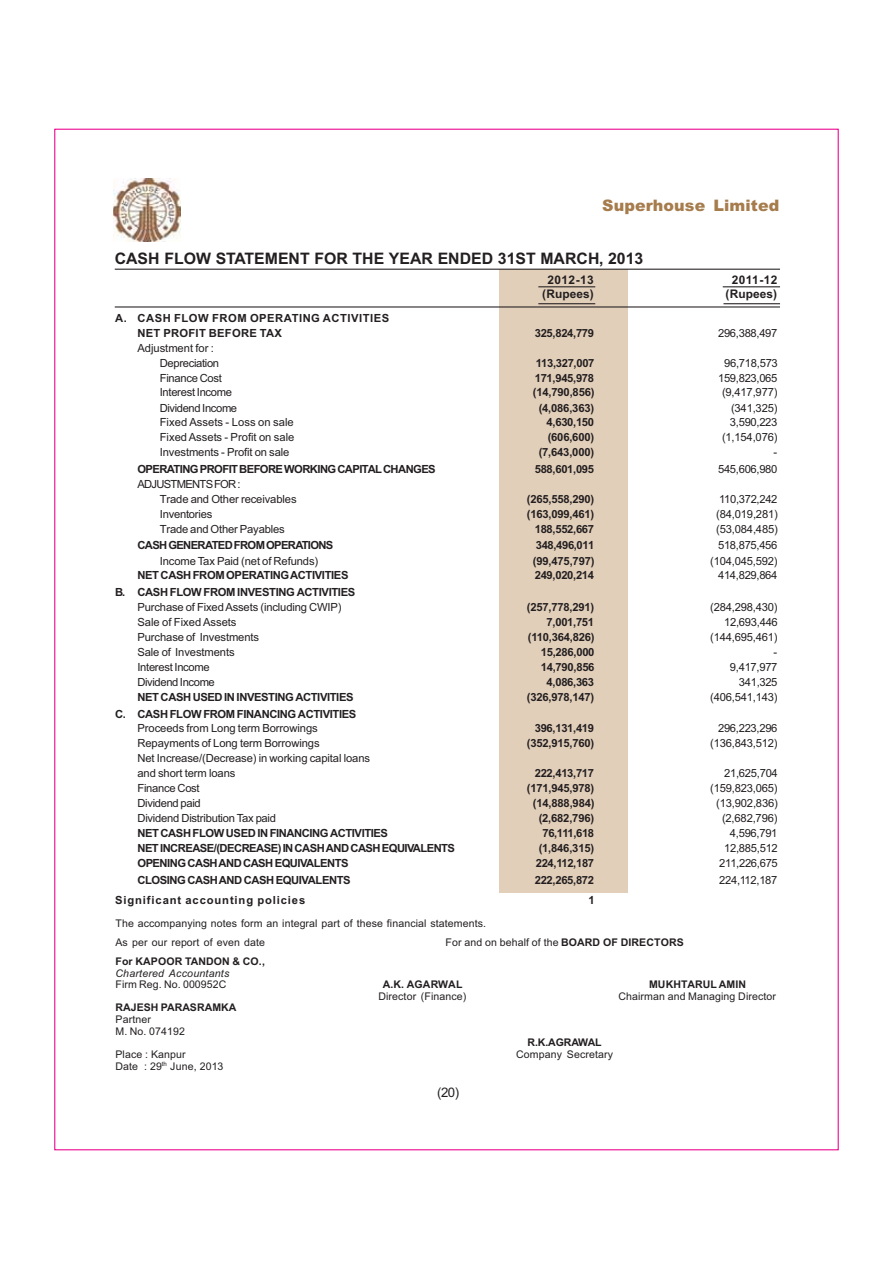
<style>
.page{position:relative;width:893px;height:1263px;background:#fff}
.page>*{position:absolute;margin:0;border:0;box-sizing:border-box;transform-origin:0 0}
.t1{font:700 15.9px "Arial";color:#231f20}
.t2{font:900 15.9px "Arial";letter-spacing:.005em;color:#a67c4d}
.t3{font:13.2px "Arial";color:#231f20}
.t4{font:700 11.85px "Arial";letter-spacing:.01em;color:#231f20}
.t5{font:11.25px/14.7px "Arial";letter-spacing:-.015em;color:#231f20}
.t6{font:700 11.25px "Arial";letter-spacing:-.035em;color:#231f20}
.t7{font:700 11.25px/15.1px "Arial";letter-spacing:.045em;color:#231f20}
.t8{font:700 11.25px "Arial";letter-spacing:.08em;color:#231f20}
.t9{font:11.25px "Arial";letter-spacing:-.035em;color:#231f20}
.t10{font:700 11.25px "Arial";letter-spacing:-.055em;color:#231f20}
.t11{font:10.5px/19px "Arial";letter-spacing:.01em;color:#231f20}
.t12{font:700 10.5px "Arial";letter-spacing:.01em;color:#231f20}
.t13{font:italic 10.5px "Arial";letter-spacing:.02em;color:#231f20}
.t14{font:700 10.5px "Arial";letter-spacing:-.01em;color:#231f20}
.s1{font-weight:700}
</style>
<div class="page">
<img style="left:114px;top:178px;width:67px;height:64px">
<div style="left:499px;top:269px;width:128px;height:624px;background:#e2cfba"></div>
<hr style="left:115px;top:269px;width:665px;height:1px;background:#231f20">
<hr style="left:115px;top:306px;width:665px;height:2px;background:#231f20">
<hr style="left:538px;top:286px;width:57px;height:1px;background:#231f20">
<hr style="left:538px;top:303px;width:57px;height:1px;background:#231f20">
<hr style="left:722px;top:286px;width:58px;height:1px;background:#231f20">
<hr style="left:723px;top:303px;width:57px;height:1px;background:#231f20">
<h1 class="t2" style="left:602px;top:197px;width:179px">Superhouse Limited</h1>
<h1 class="t1" style="left:115px;top:253px;width:530px">CASH FLOW STATEMENT FOR THE YEAR ENDED 31ST MARCH, 2013</h1>
<p class="t4" style="left:547px;top:275px;width:48px">2012-13</p>
<p class="t4" style="left:731px;top:275px;width:47px">2011-12</p>
<p class="t4" style="left:542px;top:290px;width:53px">(Rupees)</p>
<p class="t4" style="left:725px;top:290px;width:53px">(Rupees)</p>
<p class="t7" style="left:137px;top:312px;width:253px;text-indent:-22px">A. CASH FLOW FROM OPERATING ACTIVITIES<br>NET PROFIT BEFORE TAX</p>
<p class="t5" style="left:160px;top:342px;width:61px;text-indent:-22px">Adjustment for :<br>Depreciation</p>
<p class="t6" style="left:534px;top:329px;width:61px">325,824,779</p>
<p class="t5" style="left:718px;top:327px;width:61px">296,388,497</p>
<p class="t6" style="left:536px;top:359px;width:60px">113,327,007</p>
<p class="t5" style="left:724px;top:356px;width:55px">96,718,573</p>
<p class="t5" style="left:160px;top:371px;width:64px">Finance Cost</p>
<p class="t6" style="left:534px;top:374px;width:61px">171,945,978</p>
<p class="t5" style="left:718px;top:371px;width:61px">159,823,065</p>
<p class="t5" style="left:160px;top:386px;width:74px">Interest Income</p>
<p class="t6" style="left:533px;top:388px;width:63px">(14,790,856)</p>
<p class="t5" style="left:722px;top:386px;width:57px">(9,417,977)</p>
<p class="t9" style="left:160px;top:404px;width:79px">Dividend Income</p>
<p class="t6" style="left:538px;top:404px;width:57px">(4,086,363)</p>
<p class="t5" style="left:731px;top:401px;width:48px">(341,325)</p>
<p class="t5" style="left:160px;top:416px;width:135px">Fixed Assets - Loss on sale</p>
<p class="t6" style="left:546px;top:418px;width:49px">4,630,150</p>
<p class="t5" style="left:730px;top:416px;width:49px">3,590,223</p>
<p class="t5" style="left:160px;top:431px;width:136px">Fixed Assets - Profit on sale</p>
<p class="t6" style="left:547px;top:433px;width:48px">(606,600)</p>
<p class="t5" style="left:722px;top:431px;width:57px">(1,154,076)</p>
<p class="t5" style="left:160px;top:446px;width:131px">Investments - Profit on sale</p>
<p class="t6" style="left:538px;top:448px;width:57px">(7,643,000)</p>
<p class="t5" style="left:773px;top:446px;width:5px">-</p>
<p class="t6" style="left:137px;top:465px;width:300px">OPERATING PROFIT BEFORE WORKING CAPITAL CHANGES</p>
<p class="t6" style="left:534px;top:465px;width:61px">588,601,095</p>
<p class="t5" style="left:718px;top:463px;width:61px">545,606,980</p>
<p class="t5" style="left:160px;top:477px;width:138px;line-height:15.1px;text-indent:-22px">ADJUSTMENTS FOR :<br>Trade and Other receivables</p>
<p class="t6" style="left:527px;top:495px;width:69px">(265,558,290)</p>
<p class="t5" style="left:719px;top:493px;width:60px">110,372,242</p>
<p class="t5" style="left:160px;top:508px;width:54px">Inventories</p>
<p class="t6" style="left:527px;top:510px;width:69px">(163,099,461)</p>
<p class="t5" style="left:716px;top:508px;width:63px">(84,019,281)</p>
<p class="t5" style="left:160px;top:523px;width:126px">Trade and Other Payables</p>
<p class="t6" style="left:534px;top:525px;width:61px">188,552,667</p>
<p class="t5" style="left:716px;top:523px;width:63px">(53,084,485)</p>
<p class="t10" style="left:137px;top:541px;width:197px">CASH GENERATED FROM OPERATIONS</p>
<p class="t6" style="left:536px;top:541px;width:60px">348,496,011</p>
<p class="t5" style="left:718px;top:539px;width:61px">518,875,456</p>
<p class="t5" style="left:160px;top:554px;width:160px">Income Tax Paid (net of Refunds)</p>
<p class="t6" style="left:533px;top:557px;width:63px">(99,475,797)</p>
<p class="t5" style="left:710px;top:554px;width:69px">(104,045,592)</p>
<p class="t6" style="left:137px;top:571px;width:212px">NET CASH FROM OPERATING ACTIVITIES</p>
<p class="t6" style="left:534px;top:571px;width:61px">249,020,214</p>
<p class="t5" style="left:718px;top:569px;width:61px">414,829,864</p>
<p class="t6" style="left:115px;top:588px;width:242px">B. CASH FLOW FROM INVESTING ACTIVITIES</p>
<p class="t5" style="left:137px;top:601px;width:206px">Purchase of Fixed Assets (including CWIP)</p>
<p class="t6" style="left:527px;top:603px;width:69px">(257,778,291)</p>
<p class="t5" style="left:710px;top:601px;width:69px">(284,298,430)</p>
<p class="t5" style="left:137px;top:616px;width:100px">Sale of Fixed Assets</p>
<p class="t6" style="left:546px;top:618px;width:49px">7,001,751</p>
<p class="t5" style="left:724px;top:616px;width:55px">12,693,446</p>
<p class="t5" style="left:137px;top:631px;width:123px">Purchase of Investments</p>
<p class="t6" style="left:528px;top:633px;width:68px">(110,364,826)</p>
<p class="t5" style="left:710px;top:631px;width:69px">(144,695,461)</p>
<p class="t5" style="left:137px;top:646px;width:99px">Sale of Investments</p>
<p class="t6" style="left:541px;top:648px;width:55px">15,286,000</p>
<p class="t5" style="left:773px;top:646px;width:5px">-</p>
<p class="t5" style="left:137px;top:661px;width:74px">Interest Income</p>
<p class="t6" style="left:541px;top:663px;width:55px">14,790,856</p>
<p class="t5" style="left:730px;top:661px;width:49px">9,417,977</p>
<p class="t9" style="left:137px;top:678px;width:79px">Dividend Income</p>
<p class="t6" style="left:546px;top:678px;width:49px">4,086,363</p>
<p class="t5" style="left:739px;top:676px;width:40px">341,325</p>
<p class="t6" style="left:137px;top:693px;width:218px">NET CASH USED IN INVESTING ACTIVITIES</p>
<p class="t6" style="left:527px;top:693px;width:69px">(326,978,147)</p>
<p class="t5" style="left:710px;top:690px;width:69px">(406,541,143)</p>
<p class="t6" style="left:115px;top:710px;width:243px">C. CASH FLOW FROM FINANCING ACTIVITIES</p>
<p class="t5" style="left:137px;top:722px;width:182px">Proceeds from Long term Borrowings</p>
<p class="t6" style="left:534px;top:724px;width:61px">396,131,419</p>
<p class="t5" style="left:718px;top:722px;width:61px">296,223,296</p>
<p class="t5" style="left:137px;top:737px;width:184px">Repayments of Long term Borrowings</p>
<p class="t6" style="left:527px;top:739px;width:69px">(352,915,760)</p>
<p class="t5" style="left:710px;top:737px;width:69px">(136,843,512)</p>
<p class="t5" style="left:137px;top:752px;width:234px">Net Increase/(Decrease) in working capital loans and short term loans</p>
<p class="t6" style="left:534px;top:769px;width:61px">222,413,717</p>
<p class="t5" style="left:724px;top:767px;width:55px">21,625,704</p>
<p class="t5" style="left:137px;top:782px;width:64px">Finance Cost</p>
<p class="t6" style="left:527px;top:784px;width:69px">(171,945,978)</p>
<p class="t5" style="left:710px;top:782px;width:69px">(159,823,065)</p>
<p class="t5" style="left:137px;top:797px;width:65px">Dividend paid</p>
<p class="t6" style="left:533px;top:799px;width:63px">(14,888,984)</p>
<p class="t5" style="left:716px;top:797px;width:63px">(13,902,836)</p>
<p class="t5" style="left:137px;top:812px;width:140px">Dividend Distribution Tax paid</p>
<p class="t6" style="left:538px;top:814px;width:57px">(2,682,796)</p>
<p class="t5" style="left:722px;top:812px;width:57px">(2,682,796)</p>
<p class="t6" style="left:137px;top:829px;width:252px">NET CASH FLOW USED IN FINANCING ACTIVITIES</p>
<p class="t6" style="left:542px;top:829px;width:53px">76,111,618</p>
<p class="t5" style="left:730px;top:827px;width:49px">4,596,791</p>
<p class="t6" style="left:137px;top:844px;width:319px">NET INCREASE/(DECREASE) IN CASH AND CASH EQUIVALENTS</p>
<p class="t6" style="left:538px;top:844px;width:57px">(1,846,315)</p>
<p class="t5" style="left:724px;top:842px;width:55px">12,885,512</p>
<p class="t6" style="left:137px;top:859px;width:212px">OPENING CASH AND CASH EQUIVALENTS</p>
<p class="t6" style="left:536px;top:859px;width:60px">224,112,187</p>
<p class="t5" style="left:719px;top:856px;width:60px">211,226,675</p>
<p class="t6" style="left:137px;top:875px;width:215px">CLOSING CASH AND CASH EQUIVALENTS</p>
<p class="t6" style="left:534px;top:875px;width:61px">222,265,872</p>
<p class="t5" style="left:719px;top:873px;width:60px">224,112,187</p>
<p class="t8" style="left:115px;top:896px;width:192px">Significant accounting policies</p>
<p class="t6" style="left:588px;top:896px;width:8px">1</p>
<p class="t11" style="left:115px;top:915px;width:372px">The accompanying notes form an integral part of these financial statements.<br>As per our report of even date</p>
<p class="t11" style="left:445px;top:934px;width:240px">For and on behalf of the <span class="s1">BOARD OF DIRECTORS</span></p>
<p class="t12" style="left:115px;top:957px;width:151px">For KAPOOR TANDON &amp; CO.,</p>
<p class="t13" style="left:115px;top:969px;width:115px">Chartered Accountants</p>
<p class="t11" style="left:115px;top:976px;width:112px">Firm Reg. No. 000952C</p>
<p class="t12" style="left:383px;top:981px;width:81px">A.K. AGARWAL</p>
<p class="t12" style="left:649px;top:981px;width:99px">MUKHTARUL AMIN</p>
<p class="t11" style="left:378px;top:988px;width:89px">Director (Finance)</p>
<p class="t11" style="left:618px;top:988px;width:159px">Chairman and Managing Director</p>
<p class="t12" style="left:115px;top:1004px;width:122px">RAJESH PARASRAMKA</p>
<p class="t11" style="left:115px;top:1015px;width:71px;line-height:11.6px">Partner<br>M. No. 074192</p>
<p class="t14" style="left:527px;top:1039px;width:76px">R.K.AGRAWAL</p>
<p class="t11" style="left:115px;top:1046px;width:72px">Place : Kanpur</p>
<p class="t11" style="left:516px;top:1046px;width:99px">Company Secretary</p>
<p class="t11" style="left:115px;top:1057px;width:109px">Date : 29<sup>th</sup> June, 2013</p>
<p class="t3" style="left:437px;top:1088px;width:23px">(20)</p>
</div>
